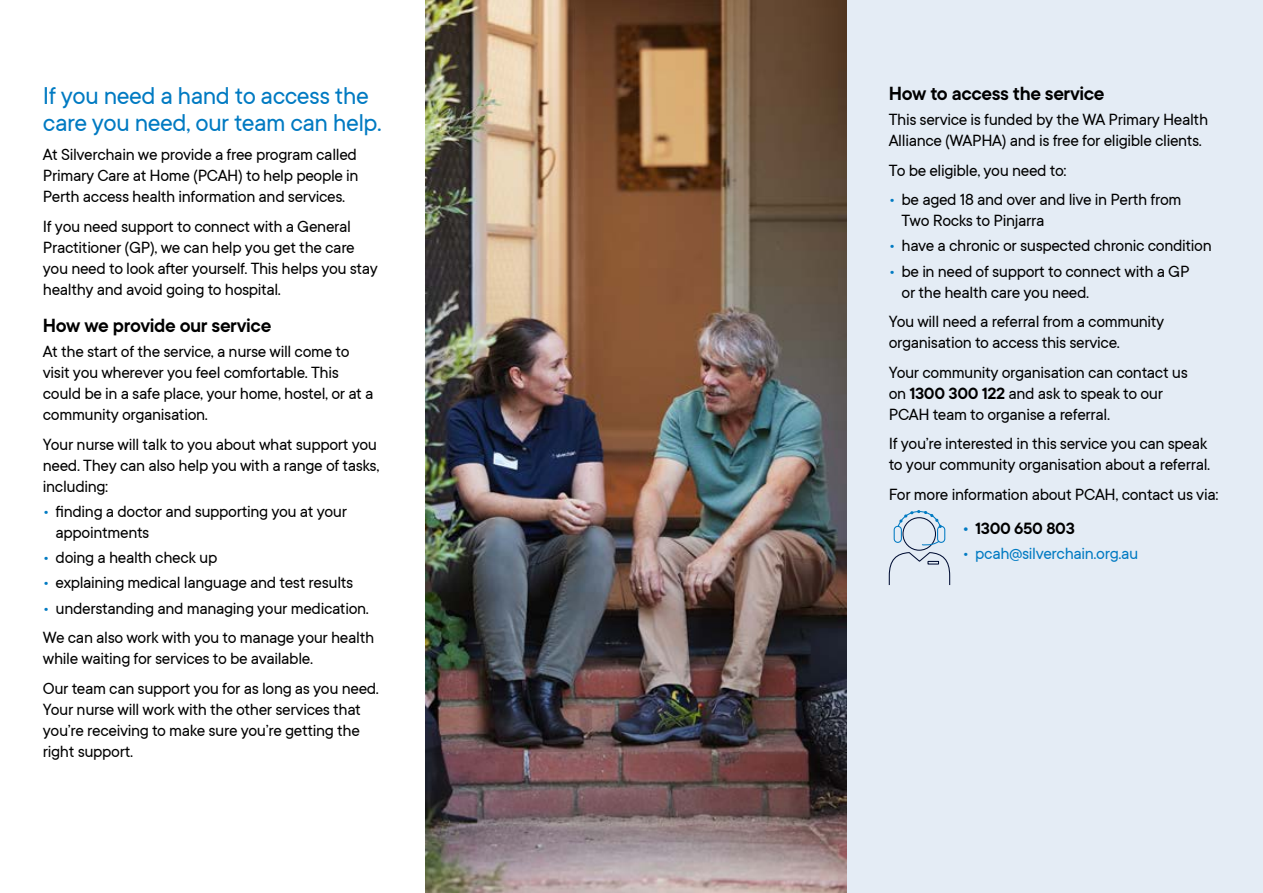
<style>
.page{position:relative;width:1263px;height:893px;background:#fff}
.page>*{position:absolute;margin:0;border:0;box-sizing:border-box;transform-origin:0 0}
.t1{font:27px/27px "TT Commons";letter-spacing:-.02em;color:#007ac2}
.t2{font:600 21px "TT Commons";letter-spacing:-.02em;color:#000}
.t3{font:18px/21px "TT Commons";letter-spacing:-.02em;color:#000}
.t4{font:18px "TT Commons";letter-spacing:-.02em;color:#007ac2}
.t5{font:600 18px "TT Commons";letter-spacing:-.02em;color:#000}
.s1{color:#007ac2}
.s2{font-weight:600}
</style>
<div class="page">
<div style="left:796px;top:0;width:467px;height:893px;background:#e4ecf5"></div>
<img style="left:425px;top:0;width:421px;height:893px">
<svg style="left:889px;top:510px;width:61px;height:75px"></svg>
<h1 class="t1" style="left:43px;top:82px;width:340px">If you need a hand to access the care you need, our team can help.</h1>
<p class="t3" style="left:43px;top:145px;width:317px;text-align:justify">At Silverchain we provide a free program called Primary Care at Home (PCAH) to help people in Perth access health information and services.</p>
<p class="t3" style="left:43px;top:216px;width:337px">If you need support to connect with a General Practitioner (GP), we can help you get the care you need to look after yourself. This helps you stay healthy and avoid going to hospital.</p>
<p class="t2" style="left:43px;top:314px;width:230px">How we provide our service</p>
<p class="t3" style="left:43px;top:341px;width:332px">At the start of the service, a nurse will come to visit you wherever you feel comfortable. This could be in a safe place, your home, hostel, or at a community organisation.</p>
<p class="t3" style="left:43px;top:434px;width:338px">Your nurse will talk to you about what support you need. They can also help you with a range of tasks, including:</p>
<p class="t3" style="left:56px;top:501px;width:293px;text-indent:-13px"><span class="s1">•</span> finding a doctor and supporting you at your appointments</p>
<p class="t3" style="left:43px;top:547px;width:176px"><span class="s1">•</span> doing a health check up</p>
<p class="t3" style="left:43px;top:572px;width:312px"><span class="s1">•</span> explaining medical language and test results</p>
<p class="t3" style="left:43px;top:593px;width:333px;line-height:29.5px"><span class="s1">•</span> understanding and managing your medication.<br>We can also work with you to manage your health</p>
<p class="t3" style="left:43px;top:644px;width:338px;line-height:29.5px">while waiting for services to be available.<br>Our team can support you for as long as you need.</p>
<p class="t3" style="left:43px;top:699px;width:320px;text-align:justify">Your nurse will work with the other services that you’re receiving to make sure you’re getting the right support.</p>
<p class="t2" style="left:889px;top:82px;width:217px">How to access the service</p>
<p class="t3" style="left:889px;top:109px;width:321px">This service is funded by the WA Primary Health<br>Alliance (WAPHA) and is free for eligible clients.</p>
<p class="t3" style="left:889px;top:160px;width:179px">To be eligible, you need to:</p>
<p class="t3" style="left:901px;top:189px;width:281px;text-indent:-13px"><span class="s1">•</span> be aged 18 and over and live in Perth from<br>Two Rocks to Pinjarra</p>
<p class="t3" style="left:889px;top:235px;width:324px"><span class="s1">•</span> have a chronic or suspected chronic condition</p>
<p class="t3" style="left:901px;top:261px;width:290px;text-indent:-13px"><span class="s1">•</span> be in need of support to connect with a GP or the health care you need.</p>
<p class="t3" style="left:889px;top:311px;width:277px">You will need a referral from a community organisation to access this service.</p>
<p class="t3" style="left:889px;top:362px;width:301px">Your community organisation can contact us on <span class="s2">1300 300 122</span> and ask to speak to our<br>PCAH team to organise a referral.</p>
<p class="t3" style="left:889px;top:433px;width:323px">If you’re interested in this service you can speak to your community organisation about a referral.</p>
<p class="t3" style="left:889px;top:484px;width:331px">For more information about PCAH, contact us via:</p>
<p class="t5" style="left:962px;top:519px;width:114px"><span class="s1">•</span> 1300 650 803</p>
<p class="t4" style="left:962px;top:544px;width:177px">• pcah@silverchain.org.au</p>
</div>
